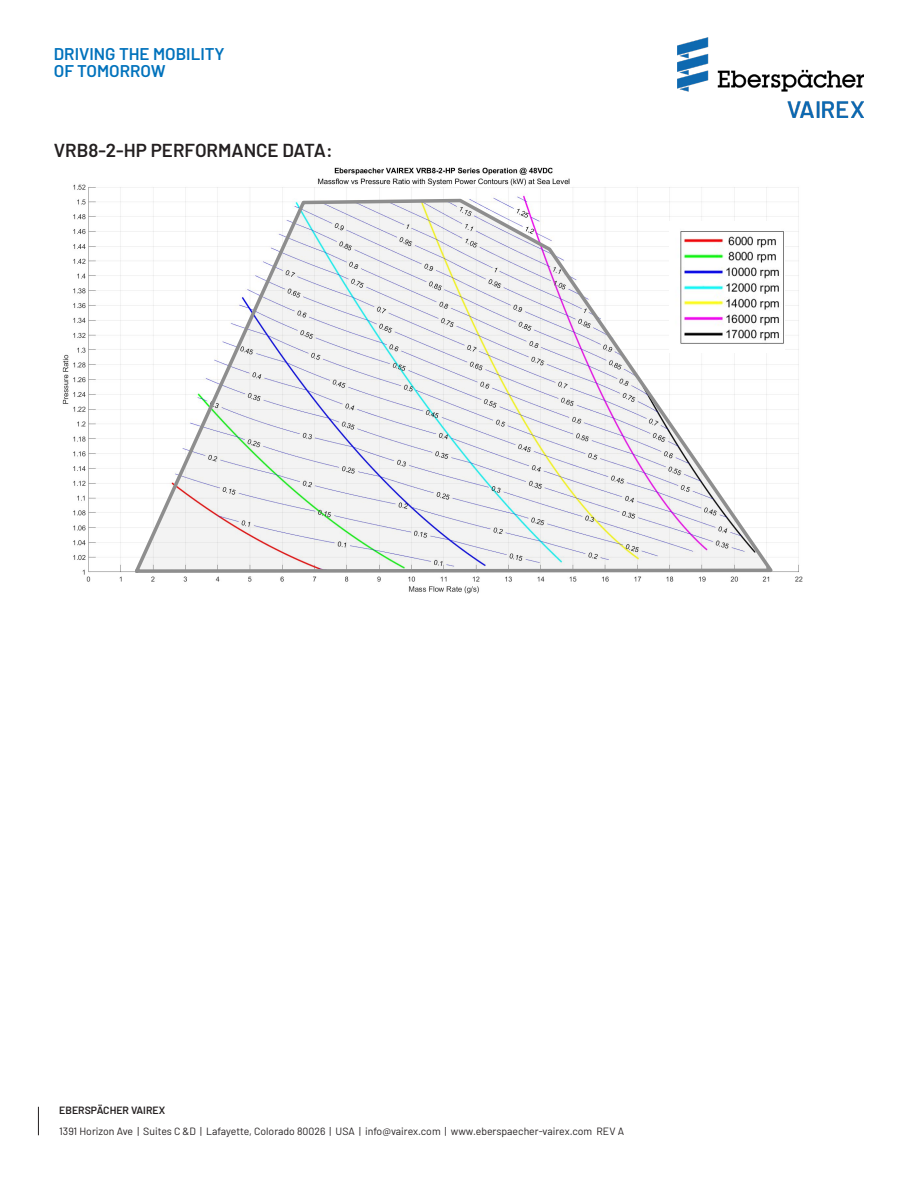
<style>
.page{position:relative;width:918px;height:1188px;background:#fff}
.page>*{position:absolute;margin:0;border:0;box-sizing:border-box;transform-origin:0 0}
.Subhead_12_5_Pt{font:600 18.75px "Barlow";color:#231f20}
.t1{font:600 16.95px/17px "Barlow";color:#0072bc}
.Adress_Footer{font:10.5px "Barlow";color:#231f20}
.Adress_Footer-2{font:600 10.5px "Barlow";color:#231f20}
</style>
<div class="page">
<img style="left:678px;top:37px;width:186px;height:80px">
<svg style="left:38px;top:1107px;width:1px;height:28px"></svg>
<img style="left:62px;top:168px;width:741px;height:425px">
<svg style="left:132px;top:197px;width:645px;height:379px"></svg>
<img style="left:669px;top:222px;width:115px;height:130px">
<h2 class="t1" style="left:54px;top:44px;width:172px">DRIVING THE MOBILITY<br>OF TOMORROW</h2>
<p class="Subhead_12_5_Pt" style="left:54px;top:137px;width:280px">VRB8-2-HP PERFORMANCE DATA:</p>
<p class="Adress_Footer-2" style="left:59px;top:1103px;width:107px">EBERSPÄCHER VAIREX</p>
<p class="Adress_Footer" style="left:59px;top:1124px;width:566px">1391 Horizon Ave | Suites C &amp;D | Lafayette, Colorado 80026 | USA | info@vairex.com | www.eberspaecher-vairex.com REV A</p>
</div>
